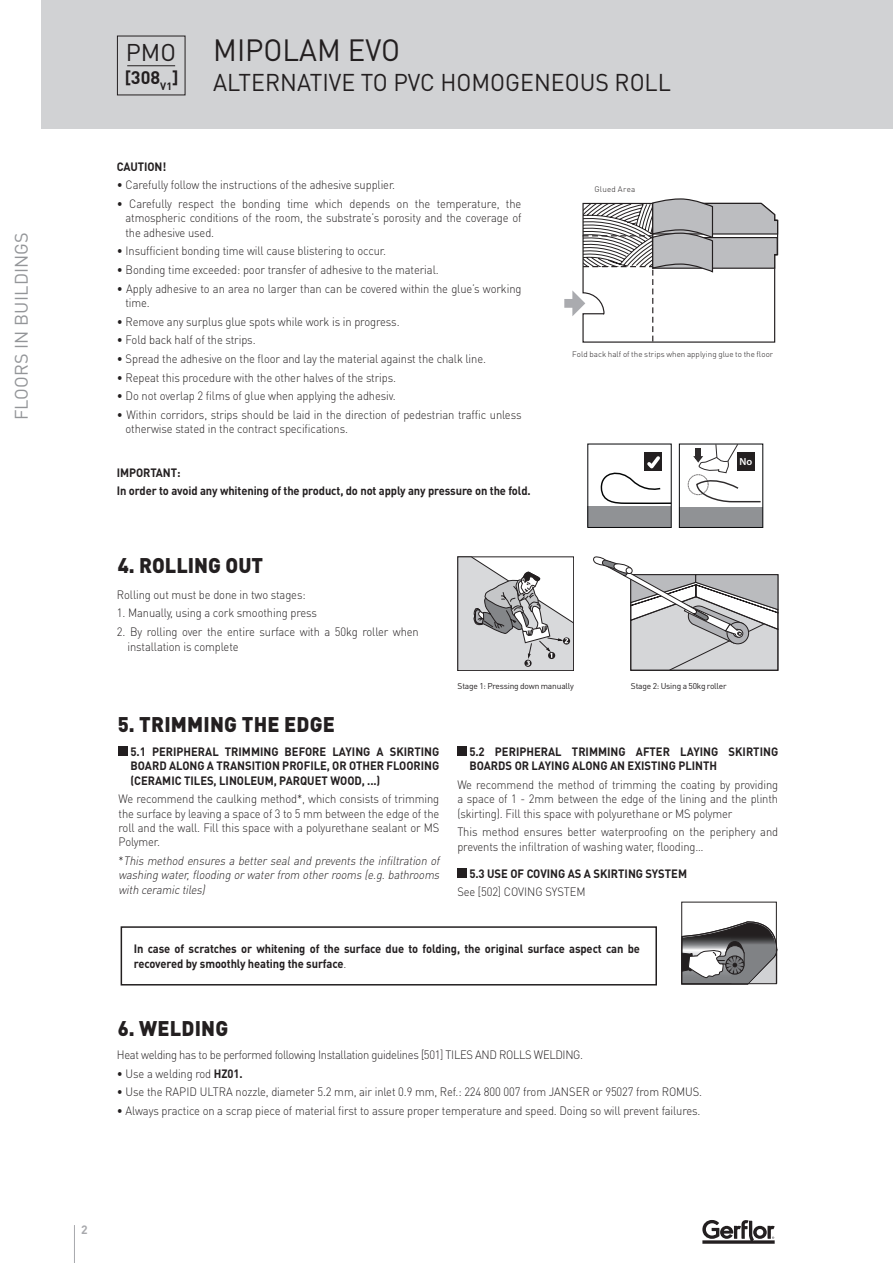
<style>
.page{position:relative;width:893px;height:1263px;background:#fff}
.page>*{position:absolute;margin:0;border:0;box-sizing:border-box;transform-origin:0 0}
.t1{font:30.45px "DIN Pro";color:#231f20;scale:.96 1}
.t2{font:24px "DIN Pro";color:#231f20;scale:.96 1}
.t3{font:24px "DIN Pro";color:#231f20}
.t4{font:900 21px "DIN Pro";letter-spacing:.01em;color:#231f20;scale:.95 1}
.t5{font:18px "DIN Pro";letter-spacing:.01em;color:#939598}
.t6{font:700 18px "DIN Pro";color:#231f20}
.t7{font:300 12px/14.4px "DIN Pro";letter-spacing:-.01em;color:#231f20;scale:.93 1}
.t8{font:700 12px/14.4px "DIN Pro";letter-spacing:-.01em;color:#231f20;text-align:justify;scale:.95 1}
.t9{font:700 12px/18.6px "DIN Pro";letter-spacing:-.01em;color:#231f20;scale:.93 1}
.t10{font:italic 300 12px/14.4px "DIN Pro";color:#231f20;text-align:justify;scale:.92 1}
.t11{font:300 12px "DIN Pro";letter-spacing:-.03em;color:#231f20;scale:.93 1}
.t12{font:700 12px "DIN Pro";color:#a8a9ad}
.t13{font:600 10.35px "Myriad Pro";color:#fff}
.t14{font:8.4px "DIN Pro";letter-spacing:-.02em;color:#231f20}
.t15{font:300 8.1px "DIN Pro";letter-spacing:.005em;color:#231f20}
.t16{font:300 8.1px "DIN Pro";letter-spacing:.03em;color:#231f20}
.s1{font-size:17.25px}
.s2{font-style:normal}
.s3{font-weight:300}
.s4{font-weight:700}
</style>
<div class="page">
<div style="left:42px;top:0;width:851px;height:129px;background:#d1d2d4"></div>
<svg style="left:702px;top:1220px;width:73px;height:24px"></svg>
<hr style="left:74px;top:1225px;width:1px;height:38px;background:#a8a9ad">
<div style="left:119px;top:746px;width:9px;height:10px;background:#231f20"></div>
<div style="left:457px;top:746px;width:10px;height:10px;background:#231f20"></div>
<div style="left:457px;top:868px;width:10px;height:10px;background:#231f20"></div>
<svg style="left:564px;top:198px;width:214px;height:145px"></svg>
<svg style="left:593px;top:557px;width:185px;height:114px"></svg>
<svg style="left:458px;top:557px;width:116px;height:114px"></svg>
<div style="left:121px;top:926px;width:536px;height:59px;border:2px solid #231f20"></div>
<svg style="left:683px;top:921px;width:92px;height:61px"></svg>
<div style="left:681px;top:902px;width:96px;height:82px;border:1px solid #231f20"></div>
<div style="left:588px;top:507px;width:83px;height:20px;background:#909295"></div>
<div style="left:679px;top:507px;width:83px;height:20px;background:#909295"></div>
<svg style="left:600px;top:453px;width:70px;height:51px"></svg>
<div style="left:587px;top:443px;width:85px;height:85px;border:1px solid #0b0c0e"></div>
<div style="left:679px;top:443px;width:84px;height:85px;border:1px solid #0b0c0e"></div>
<div style="left:688px;top:474px;width:20px;height:21px;border:1px dashed #231f20;border-radius:50%"></div>
<svg style="left:693px;top:444px;width:69px;height:59px"></svg>
<hr style="left:127px;top:65px;width:48px;height:1px;background:#231f20">
<h3 class="t5" style="left:9px;top:420px;width:190px;rotate:-90deg">FLOORS IN BUILDINGS</h3>
<h2 class="t3" style="left:126px;top:36px;width:52px">PMO</h2>
<h3 class="t6" style="left:125px;top:65px;width:55px"><span class="s1">[</span>308<sub>V1</sub><span class="s1">]</span></h3>
<h1 class="t1" style="left:213px;top:30px;width:196px">MIPOLAM EVO</h1>
<h2 class="t2" style="left:213px;top:66px;width:478px">ALTERNATIVE TO PVC HOMOGENEOUS ROLL</h2>
<p class="t9" style="left:117px;top:157px;width:55px">CAUTION!</p>
<p class="t7" style="left:117px;top:177px;width:301px">• Carefully follow the instructions of the adhesive supplier.</p>
<p class="t7" style="left:125px;top:196px;width:427px;text-align:justify;text-indent:-9px">• Carefully respect the bonding time which depends on the temperature, the atmospheric conditions of the room, the substrate’s porosity and the coverage of the adhesive used.</p>
<p class="t7" style="left:117px;top:243px;width:291px">• Insufficient bonding time will cause blistering to occur.</p>
<p class="t7" style="left:117px;top:262px;width:347px">• Bonding time exceeded: poor transfer of adhesive to the material.</p>
<p class="t7" style="left:125px;top:281px;width:427px;text-indent:-9px">• Apply adhesive to an area no larger than can be covered within the glue’s working time.</p>
<p class="t7" style="left:117px;top:314px;width:305px">• Remove any surplus glue spots while work is in progress.</p>
<p class="t7" style="left:117px;top:332px;width:151px">• Fold back half of the strips.</p>
<p class="t7" style="left:117px;top:351px;width:398px">• Spread the adhesive on the floor and lay the material against the chalk line.</p>
<p class="t7" style="left:117px;top:370px;width:302px">• Repeat this procedure with the other halves of the strips.</p>
<p class="t7" style="left:117px;top:388px;width:301px">• Do not overlap 2 films of glue when applying the adhesiv.</p>
<p class="t7" style="left:125px;top:407px;width:427px;text-indent:-9px">• Within corridors, strips should be laid in the direction of pedestrian traffic unless otherwise stated in the contract specifications.</p>
<p class="t9" style="left:117px;top:462px;width:446px">IMPORTANT:<br>In order to avoid any whitening of the product, do not apply any pressure on the fold.</p>
<h3 class="t4" style="left:118px;top:551px;width:155px">4. ROLLING OUT</h3>
<p class="t7" style="left:117px;top:587px;width:204px">Rolling out must be done in two stages:</p>
<p class="t7" style="left:117px;top:605px;width:217px">1. Manually, using a cork smoothing press</p>
<p class="t7" style="left:128px;top:624px;width:315px;text-indent:-11px">2. By rolling over the entire surface with a 50kg roller when installation is complete</p>
<p class="t16" style="left:594px;top:184px;width:42px">Glued Area</p>
<p class="t15" style="left:572px;top:349px;width:202px">Fold back half of the strips when applying glue to the floor</p>
<p class="t13" style="left:739px;top:455px;width:14px">No</p>
<h3 class="t4" style="left:118px;top:710px;width:230px">5. TRIMMING THE EDGE</h3>
<p class="t8" style="left:131px;top:744px;width:327px">5.1 PERIPHERAL TRIMMING BEFORE LAYING A SKIRTING BOARD ALONG A TRANSITION PROFILE, OR OTHER FLOORING (CERAMIC TILES, LINOLEUM, PARQUET WOOD, ...)</p>
<p class="t7" style="left:119px;top:791px;width:347px;text-align:justify">We recommend the caulking method*, which consists of trimming the surface by leaving a space of 3 to 5 mm between the edge of the roll and the wall. Fill this space with a polyurethane sealant or MS Polymer.</p>
<p class="t10" style="left:119px;top:853px;width:353px"><span class="s2">*</span> This method ensures a better seal and prevents the infiltration of washing water,flooding orwaterfrom otherrooms (e.g.bathrooms with ceramic tiles)</p>
<p class="t14" style="left:458px;top:680px;width:118px">Stage 1: Pressing down manually</p>
<p class="t14" style="left:631px;top:680px;width:97px">Stage 2: Using a 50kg roller</p>
<p class="t8" style="left:469px;top:744px;width:327px">5.2 PERIPHERAL TRIMMING AFTER LAYING SKIRTING<br>BOARDS OR LAYING ALONG AN EXISTING PLINTH</p>
<p class="t7" style="left:457px;top:777px;width:346px;text-align:justify">We recommend the method of trimming the coating by providing a space of 1 - 2mm between the edge of the lining and the plinth (skirting). Fill this space with polyurethane or MS polymer</p>
<p class="t7" style="left:457px;top:824px;width:346px">This method ensures better waterproofing on the periphery and prevents the infiltration of washing water, flooding…</p>
<p class="t8" style="left:469px;top:866px;width:231px">5.3 USE OF COVING AS A SKIRTING SYSTEM</p>
<p class="t7" style="left:457px;top:884px;width:140px">See [502] COVING SYSTEM</p>
<p class="t9" style="left:134px;top:941px;width:546px;line-height:14.4px">In case of scratches or whitening of the surface due to folding, the original surface aspect can be recovered by smoothly heating the surface<span class="s3">.</span></p>
<h3 class="t4" style="left:118px;top:1014px;width:118px">6. WELDING</h3>
<p class="t11" style="left:117px;top:1046px;width:503px">Heat welding has to be performed following Installation guidelines [501] TILES AND ROLLS WELDING.</p>
<p class="t7" style="left:117px;top:1065px;width:137px">• Use a welding rod <span class="s4">HZ01.</span></p>
<p class="t7" style="left:117px;top:1084px;width:631px">• Use the RAPID ULTRA nozzle, diameter 5.2 mm, air inlet 0.9 mm, Ref.: 224 800 007 from JANSER or 95027 from ROMUS.</p>
<p class="t7" style="left:117px;top:1103px;width:629px">• Always practice on a scrap piece of material first to assure proper temperature and speed. Doing so will prevent failures.</p>
<p class="t12" style="left:81px;top:1222px;width:8px">2</p>
</div>
